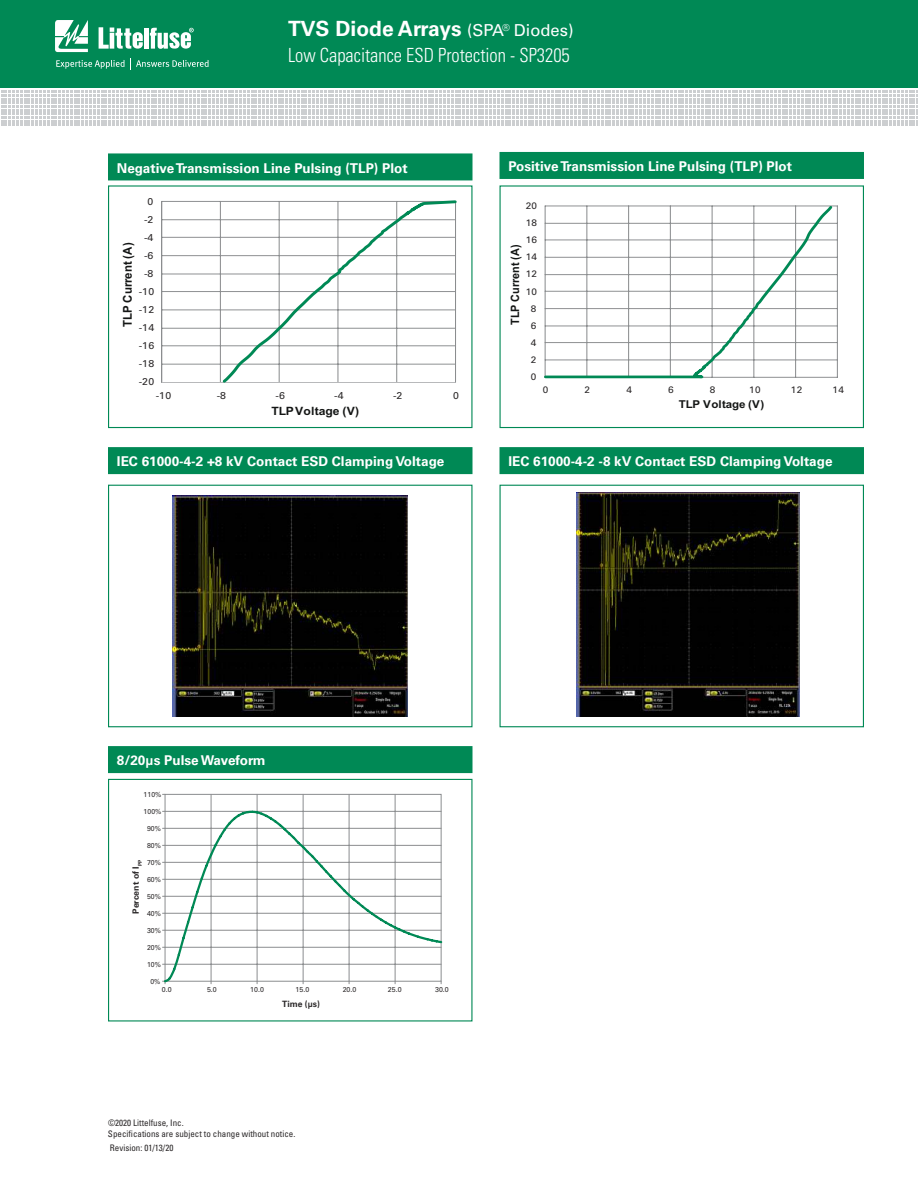
<style>
.page{position:relative;width:918px;height:1188px;background:#fff}
.page>*{position:absolute;margin:0;border:0;box-sizing:border-box;transform-origin:0 0}
.t1{font:700 21px "Univers LT Std";color:#fff}
.t2{font:300 condensed 19.5px "Univers LT Std";color:#fff;scale:.95 1}
.t3{font:300 condensed 18px "Univers LT Std";color:#fff}
.t4{font:700 13.5px "Univers LT Std";color:#fff}
.t5{font:700 12.15px "Arial";letter-spacing:.005em;color:#141615;scale:.94 1}
.t6{font:700 11.55px "Arial";letter-spacing:.005em;color:#141615;scale:.94 1}
.t7{font:700 11.4px "Arial";color:#141615;scale:1.06 1}
.t8{font:700 10.8px "Arial";color:#141615;scale:1.06 1}
.t9{font:9.9px "Univers LT Std";letter-spacing:.03em;color:#2b2829;scale:1.06 1}
.t10{font:9.6px "Univers LT Std";color:#fff}
.t11{font:9.45px "Univers LT Std";letter-spacing:.03em;color:#2b2829;scale:1.06 1}
.t12{font:condensed 9px/10.8px "Univers LT Std";color:#2b2829}
.t13{font:700 8.7px "Univers LT Std";color:#2b2829}
.t14{font:7.05px "Univers LT Std";color:#2b2829}
.s1{font-weight:400;font-size:16.5px}
</style>
<div class="page">
<div style="left:0;top:0;width:918px;height:88px;background:#008955"></div>
<svg style="left:1px;top:91px;width:917px;height:35px"></svg>
<svg style="left:55px;top:20px;width:33px;height:32px"></svg>
<hr style="left:144px;top:28px;width:4px;height:21px;background:#fff">
<svg style="left:150px;top:28px;width:44px;height:21px"></svg>
<svg style="left:99px;top:27px;width:44px;height:22px"></svg>
<svg style="left:56px;top:58px;width:153px;height:11px"></svg>
<div style="left:500px;top:447px;width:364px;height:27px;background:#008955"></div>
<div style="left:500px;top:485px;width:364px;height:242px;border:1px solid #008955"></div>
<div style="left:108px;top:153px;width:365px;height:27px;background:#008955"></div>
<div style="left:500px;top:152px;width:364px;height:27px;background:#008955"></div>
<div style="left:108px;top:447px;width:365px;height:27px;background:#008955"></div>
<div style="left:108px;top:485px;width:365px;height:242px;border:1px solid #008955"></div>
<hr style="left:162px;top:201px;width:294px;height:1px;background:#8b8d8f">
<hr style="left:162px;top:219px;width:294px;height:1px;background:#8b8d8f">
<hr style="left:162px;top:237px;width:294px;height:1px;background:#8b8d8f">
<hr style="left:162px;top:255px;width:294px;height:1px;background:#8b8d8f">
<hr style="left:162px;top:274px;width:294px;height:1px;background:#8b8d8f">
<hr style="left:162px;top:291px;width:294px;height:1px;background:#8b8d8f">
<hr style="left:162px;top:310px;width:294px;height:1px;background:#8b8d8f">
<hr style="left:162px;top:328px;width:294px;height:1px;background:#8b8d8f">
<hr style="left:162px;top:346px;width:294px;height:1px;background:#8b8d8f">
<hr style="left:162px;top:364px;width:294px;height:1px;background:#8b8d8f">
<hr style="left:161px;top:201px;width:1px;height:181px;background:#8b8d8f">
<hr style="left:162px;top:382px;width:294px;height:1px;background:#b7b8ba">
<svg style="left:220px;top:200px;width:237px;height:183px"></svg>
<div style="left:108px;top:185px;width:365px;height:243px;border:1px solid #008955"></div>
<hr style="left:545px;top:206px;width:292px;height:1px;background:#8b8d8f">
<hr style="left:545px;top:223px;width:292px;height:1px;background:#8b8d8f">
<hr style="left:545px;top:240px;width:292px;height:1px;background:#8b8d8f">
<hr style="left:545px;top:257px;width:292px;height:1px;background:#8b8d8f">
<hr style="left:545px;top:274px;width:292px;height:1px;background:#8b8d8f">
<hr style="left:545px;top:291px;width:292px;height:1px;background:#8b8d8f">
<hr style="left:545px;top:308px;width:292px;height:1px;background:#8b8d8f">
<hr style="left:545px;top:326px;width:292px;height:1px;background:#8b8d8f">
<hr style="left:545px;top:342px;width:292px;height:1px;background:#8b8d8f">
<hr style="left:545px;top:360px;width:292px;height:1px;background:#8b8d8f">
<hr style="left:837px;top:206px;width:1px;height:171px;background:#8b8d8f">
<hr style="left:545px;top:377px;width:292px;height:1px;background:#8b8d8f">
<svg style="left:544px;top:205px;width:291px;height:174px"></svg>
<div style="left:500px;top:185px;width:364px;height:243px;border:1px solid #008955"></div>
<hr style="left:211px;top:794px;width:1px;height:187px;background:#8b8d8f">
<hr style="left:257px;top:794px;width:1px;height:187px;background:#8b8d8f">
<hr style="left:303px;top:794px;width:1px;height:187px;background:#8b8d8f">
<hr style="left:349px;top:794px;width:1px;height:187px;background:#8b8d8f">
<hr style="left:395px;top:794px;width:1px;height:187px;background:#8b8d8f">
<svg style="left:162px;top:809px;width:281px;height:175px"></svg>
<div style="left:108px;top:779px;width:365px;height:242px;border:1px solid #008955"></div>
<div style="left:108px;top:746px;width:365px;height:27px;background:#008955"></div>
<img style="left:173px;top:496px;width:235px;height:220px">
<img style="left:577px;top:493px;width:222px;height:223px">
<h1 class="t1" style="left:288px;top:21px;width:286px">TVS Diode Arrays <span class="s1">(SPA</span> <sup>®</sup> <span class="s1">Diodes)</span></h1>
<p class="t10" style="left:502px;top:23px;width:9px">®</p>
<h3 class="t3" style="left:288px;top:49px;width:271px">General Purpose ESD Protection - SP1027</h3>
<h2 class="t2" style="left:288px;top:47px;width:298px">Low Capacitance ESD Protection - SP3205</h2>
<h2 class="t2" style="left:508px;top:48px;width:55px">SP1333</h2>
<p class="t4" style="left:117px;top:162px;width:292px">Negative Transmission Line Pulsing (TLP) Plot</p>
<p class="t4" style="left:508px;top:161px;width:285px">Positive Transmission Line Pulsing (TLP) Plot</p>
<p class="t9" style="left:147px;top:196px;width:7px">0</p>
<p class="t11" style="left:526px;top:200px;width:12px">20</p>
<p class="t9" style="left:144px;top:214px;width:10px">-2</p>
<p class="t11" style="left:526px;top:217px;width:12px">18</p>
<p class="t9" style="left:144px;top:232px;width:10px">-4</p>
<p class="t5" style="left:123px;top:327px;width:91px;rotate:-90deg">TLP Current (A)</p>
<p class="t9" style="left:144px;top:250px;width:10px">-6</p>
<p class="t9" style="left:144px;top:268px;width:10px">-8</p>
<p class="t9" style="left:139px;top:286px;width:16px">-10</p>
<p class="t9" style="left:139px;top:304px;width:16px">-12</p>
<p class="t9" style="left:139px;top:322px;width:16px">-14</p>
<p class="t11" style="left:526px;top:235px;width:12px">16</p>
<p class="t6" style="left:511px;top:325px;width:87px;rotate:-90deg">TLP Current (A)</p>
<p class="t11" style="left:526px;top:252px;width:12px">14</p>
<p class="t11" style="left:526px;top:269px;width:12px">12</p>
<p class="t11" style="left:526px;top:286px;width:12px">10</p>
<p class="t11" style="left:531px;top:303px;width:7px">8</p>
<p class="t11" style="left:531px;top:320px;width:7px">6</p>
<p class="t9" style="left:139px;top:340px;width:16px">-16</p>
<p class="t11" style="left:531px;top:337px;width:7px">4</p>
<p class="t9" style="left:139px;top:358px;width:16px">-18</p>
<p class="t11" style="left:531px;top:354px;width:7px">2</p>
<p class="t9" style="left:139px;top:376px;width:16px">-20</p>
<p class="t9" style="left:156px;top:389px;width:16px">-10</p>
<p class="t9" style="left:217px;top:389px;width:10px">-8</p>
<p class="t9" style="left:276px;top:389px;width:10px">-6</p>
<p class="t9" style="left:334px;top:389px;width:10px">-4</p>
<p class="t9" style="left:393px;top:389px;width:10px">-2</p>
<p class="t9" style="left:453px;top:389px;width:7px">0</p>
<p class="t7" style="left:272px;top:407px;width:84px">TLPVoltage (V)</p>
<p class="t11" style="left:531px;top:371px;width:7px">0</p>
<p class="t11" style="left:543px;top:384px;width:7px">0</p>
<p class="t11" style="left:585px;top:384px;width:7px">2</p>
<p class="t11" style="left:626px;top:384px;width:7px">4</p>
<p class="t11" style="left:668px;top:384px;width:7px">6</p>
<p class="t11" style="left:710px;top:384px;width:7px">8</p>
<p class="t11" style="left:749px;top:384px;width:12px">10</p>
<p class="t11" style="left:791px;top:384px;width:12px">12</p>
<p class="t11" style="left:833px;top:384px;width:12px">14</p>
<p class="t8" style="left:679px;top:400px;width:82px">TLP Voltage (V)</p>
<p class="t4" style="left:117px;top:456px;width:329px">IEC 61000-4-2 +8 kV Contact ESD Clamping Voltage</p>
<p class="t4" style="left:508px;top:456px;width:326px">IEC 61000-4-2 -8 kV Contact ESD Clamping Voltage</p>
<p class="t4" style="left:117px;top:755px;width:150px">8/20μs Pulse Waveform</p>
<p class="t14" style="left:144px;top:790px;width:19px">110%</p>
<p class="t14" style="left:144px;top:807px;width:19px">100%</p>
<p class="t14" style="left:147px;top:824px;width:15px">90%</p>
<p class="t14" style="left:147px;top:841px;width:15px">80%</p>
<p class="t14" style="left:147px;top:858px;width:15px">70%</p>
<p class="t13" style="left:132px;top:914px;width:55px;rotate:-90deg">Percent of I<sub>PP</sub></p>
<p class="t14" style="left:147px;top:875px;width:15px">60%</p>
<p class="t14" style="left:147px;top:892px;width:15px">50%</p>
<p class="t14" style="left:147px;top:909px;width:15px">40%</p>
<p class="t14" style="left:147px;top:926px;width:15px">30%</p>
<p class="t14" style="left:147px;top:943px;width:15px">20%</p>
<p class="t14" style="left:147px;top:960px;width:15px">10%</p>
<p class="t14" style="left:150px;top:977px;width:12px">0%</p>
<p class="t14" style="left:162px;top:985px;width:11px">0.0</p>
<p class="t14" style="left:207px;top:985px;width:11px">5.0</p>
<p class="t14" style="left:250px;top:985px;width:15px">10.0</p>
<p class="t14" style="left:296px;top:985px;width:15px">15.0</p>
<p class="t14" style="left:343px;top:985px;width:15px">20.0</p>
<p class="t14" style="left:388px;top:985px;width:15px">25.0</p>
<p class="t14" style="left:435px;top:985px;width:15px">30.0</p>
<p class="t13" style="left:282px;top:1000px;width:39px">Time (μs)</p>
<p class="t12" style="left:108px;top:1118px;width:189px">©2020 Littelfuse, Inc.<br>Specifications are subject to change without notice.</p>
<p class="t12" style="left:110px;top:1143px;width:65px">Revision: 01/13/20</p>
</div>
